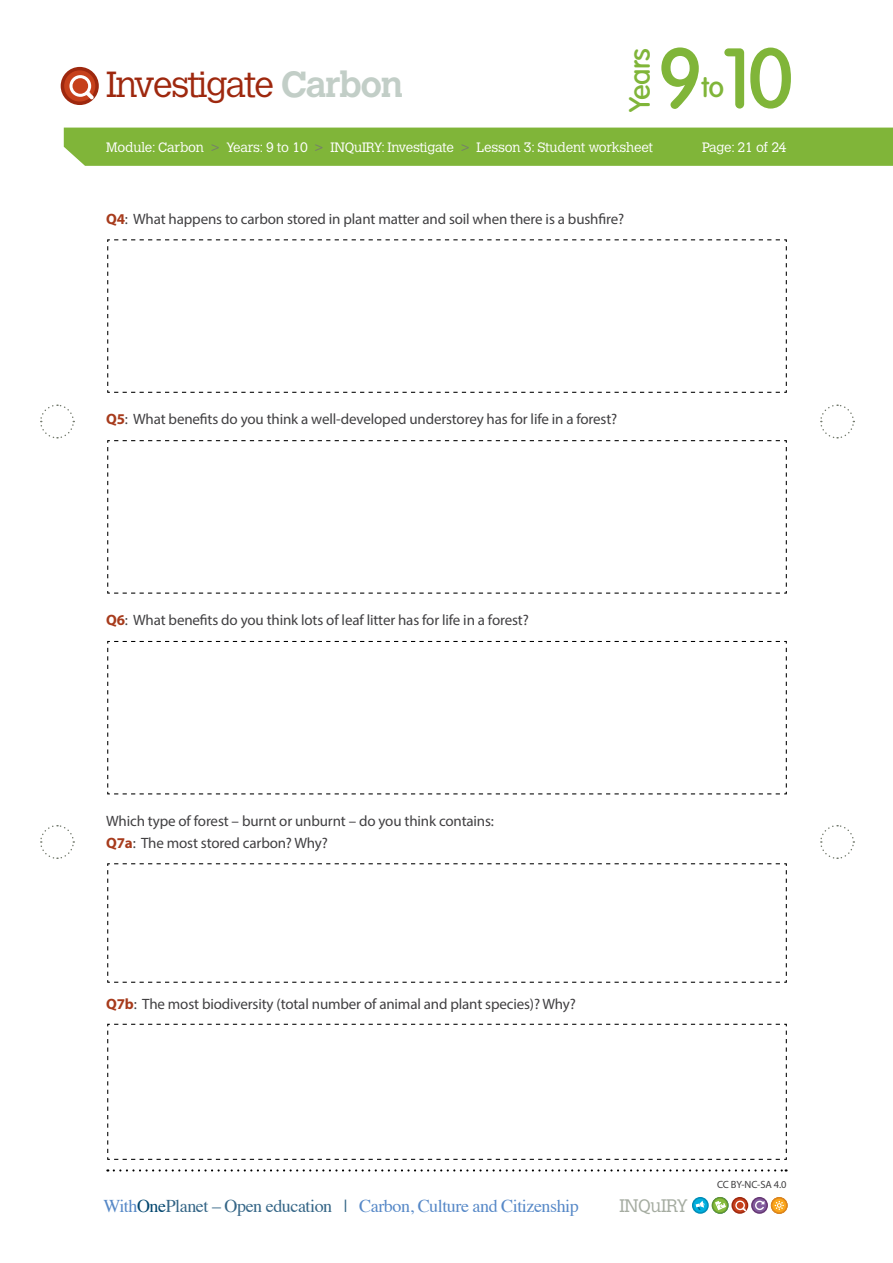
<style>
.page{position:relative;width:893px;height:1263px;background:#fff}
.page>*{position:absolute;margin:0;border:0;box-sizing:border-box;transform-origin:0 0}
.t1{font:500 82.35px "Volkswagen";color:#80b539}
.t2{font:300 36px "Calvert";letter-spacing:-.04em;color:#9e280e}
.t3{font:500 28.5px "Volkswagen";letter-spacing:-.02em;color:#80b539}
.t4{font:18px "Times";letter-spacing:-.025em;color:#5688c7}
.t5{font:300 18px "Calvert";letter-spacing:-.02em;color:#a5aca1}
.t6{font:15px/22.2px "Myriad Pro";letter-spacing:-.01em;color:#414042}
.t7{font:300 13.5px "Calvert";letter-spacing:-.015em;color:#fff}
.t8{font:10.5px "Myriad Pro";letter-spacing:-.02em;color:#414042}
.s1{font-weight:700;color:#c2cec7}
.s2{color:#747b6e}
.s3{font-weight:700;color:#a73b1c}
.s4{color:#00456e}
.s5{color:#346586}
</style>
<div class="page">
<div style="left:64px;top:128px;width:829px;height:38px;background:#80b539"></div>
<svg style="left:62px;top:69px;width:35px;height:34px"></svg>
<div style="left:61px;top:67px;width:38px;height:38px;border:3px solid #9e280e;border-radius:50%"></div>
<svg style="left:69px;top:75px;width:25px;height:24px"></svg>
<svg style="left:40px;top:404px;width:35px;height:35px"></svg>
<svg style="left:40px;top:825px;width:35px;height:34px"></svg>
<svg style="left:820px;top:404px;width:35px;height:35px"></svg>
<svg style="left:820px;top:825px;width:35px;height:34px"></svg>
<svg style="left:114px;top:1169px;width:673px;height:2px"></svg>
<svg style="left:693px;top:1198px;width:15px;height:15px"></svg>
<div style="left:692px;top:1197px;width:17px;height:17px;border:2px solid #008db7;border-radius:50%"></div>
<svg style="left:696px;top:1201px;width:8px;height:9px"></svg>
<div style="left:731px;top:1197px;width:17px;height:17px;border:2px solid #9e280e;border-radius:50%"></div>
<svg style="left:735px;top:1200px;width:11px;height:11px"></svg>
<svg style="left:772px;top:1198px;width:15px;height:15px"></svg>
<div style="left:771px;top:1197px;width:17px;height:17px;border:2px solid #e0861b;border-radius:50%"></div>
<svg style="left:775px;top:1201px;width:9px;height:9px"></svg>
<svg style="left:712px;top:1198px;width:16px;height:15px"></svg>
<div style="left:712px;top:1197px;width:16px;height:17px;border:2px solid #66952e;border-radius:50%"></div>
<svg style="left:715px;top:1201px;width:11px;height:9px"></svg>
<svg style="left:752px;top:1198px;width:15px;height:15px"></svg>
<div style="left:751px;top:1197px;width:17px;height:17px;border:2px solid #663774;border-radius:50%"></div>
<svg style="left:755px;top:1201px;width:9px;height:9px"></svg>
<svg style="left:107px;top:239px;width:680px;height:154px"></svg>
<svg style="left:107px;top:440px;width:680px;height:154px"></svg>
<svg style="left:107px;top:640px;width:680px;height:155px"></svg>
<svg style="left:107px;top:863px;width:680px;height:120px"></svg>
<svg style="left:107px;top:1023px;width:680px;height:137px"></svg>
<h3 class="t3" style="left:623px;top:112px;width:65px;rotate:-90deg">Years</h3>
<h1 class="t1" style="left:657px;top:30px;width:138px">9 10</h1>
<h2 class="t2" style="left:106px;top:64px;width:298px">Investigate <span class="s1">Carbon</span></h2>
<p class="t7" style="left:106px;top:139px;width:548px">Module: Carbon <span class="s2">&gt;</span> Years: 9 to 10 <span class="s2">&gt;</span> INQuIRY: Investigate <span class="s2">&gt;</span> Lesson 3: Student worksheet</p>
<h3 class="t3" style="left:701px;top:70px;width:24px">to</h3>
<p class="t7" style="left:702px;top:139px;width:86px">Page: 21 of 24</p>
<p class="t6" style="left:106px;top:207px;width:519px"><span class="s3">Q4</span>: What happens to carbon stored in plant matter and soil when there is a bushfire?</p>
<p class="t6" style="left:106px;top:408px;width:513px"><span class="s3">Q5</span>: What benefits do you think a well-developed understorey has for life in a forest?</p>
<p class="t6" style="left:106px;top:609px;width:424px"><span class="s3">Q6</span>: What benefits do you think lots of leaf litter has for life in a forest?</p>
<p class="t6" style="left:106px;top:809px;width:389px">Which type of forest – burnt or unburnt – do you think contains:<br><span class="s3">Q7a</span>: The most stored carbon? Why?</p>
<p class="t6" style="left:106px;top:993px;width:471px"><span class="s3">Q7b</span>: The most biodiversity (total number of animal and plant species)? Why?</p>
<p class="t4" style="left:104px;top:1189px;width:477px">With<span class="s4">One</span><span class="s5">Planet – Open education |</span> Carbon, Culture and Citizenship</p>
<p class="t5" style="left:619px;top:1195px;width:70px">INQuIRY</p>
<p class="t8" style="left:717px;top:1178px;width:71px">CC BY-NC-SA 4.0</p>
</div>
